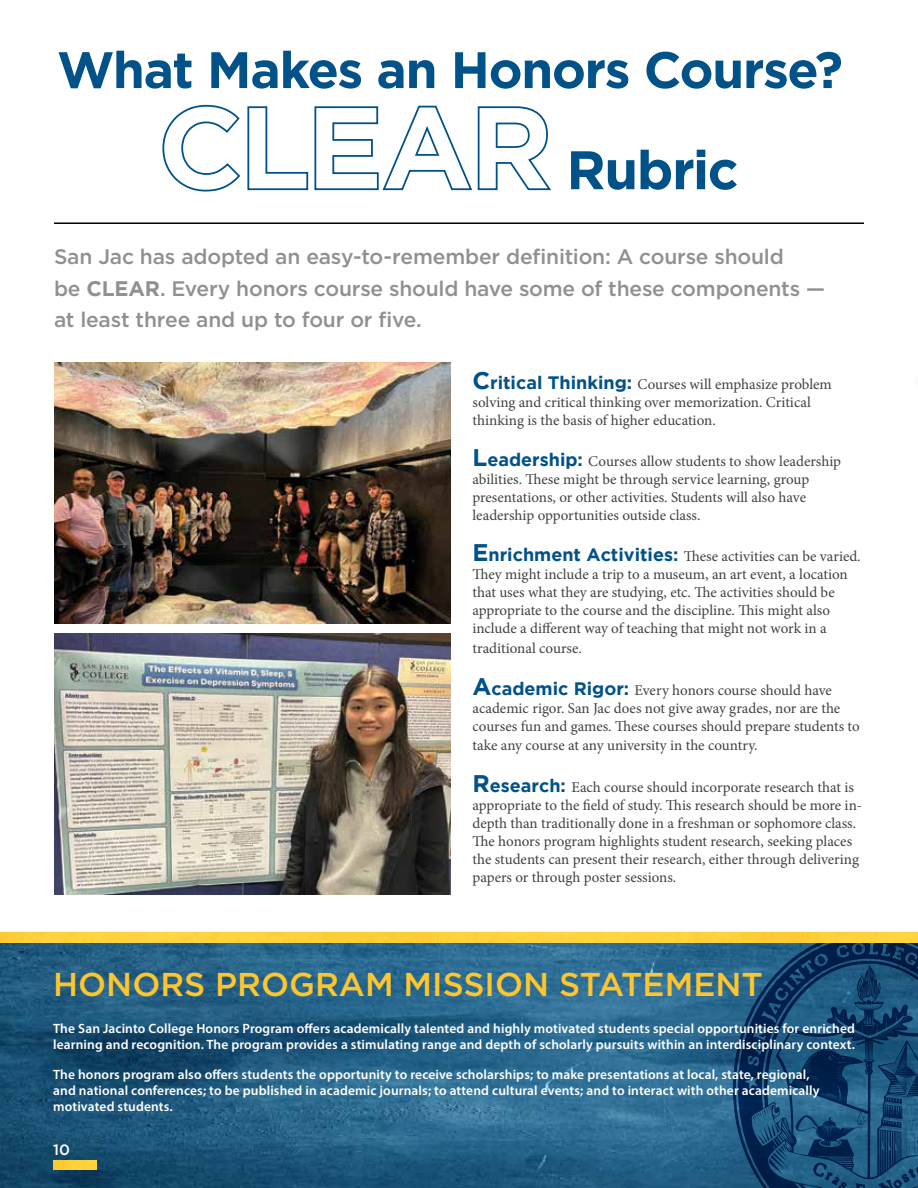
<style>
.page{position:relative;width:918px;height:1188px;background:#fff}
.page>*{position:absolute;margin:0;border:0;box-sizing:border-box;transform-origin:0 0}
.t1{font:700 54.15px "Gotham";letter-spacing:-.025em;color:#005289}
.t2{font:700 51.15px "Gotham";letter-spacing:-.025em;color:#005289}
.t3{font:500 33px "Gotham";color:#ffc52f}
.t4{font:500 21px/31.5px "Gotham";letter-spacing:-.01em;color:#8e9092}
.t5{font:15px/18px "Minion Pro";color:#414042}
.t6{font:500 15px "Gotham";color:#fff}
.t7{font:600 13.5px/16.2px "Myriad Pro";letter-spacing:.01em;color:#fff}
.s1{font-size:117.15px}
.s2{font-weight:700}
.s3{font-family:"Gotham";font-weight:700;font-size:24px;color:#005289}
.s4{font-family:"Gotham";font-weight:700;font-size:18px;color:#005289}
</style>
<div class="page">
<img style="left:0;top:943px;width:722px;height:245px">
<svg style="left:722px;top:943px;width:11px;height:245px;background:#28668d"></svg>
<svg style="left:733px;top:943px;width:11px;height:245px;background:#1b527a"></svg>
<svg style="left:744px;top:943px;width:174px;height:245px;background:#154870"></svg>
<img style="left:53px;top:1160px;width:43px;height:10px">
<img style="left:0;top:933px;width:918px;height:10px">
<hr style="left:54px;top:222px;width:810px;height:2px;background:#000">
<img style="left:54px;top:362px;width:396px;height:261px">
<img style="left:54px;top:634px;width:396px;height:261px">
<h2 class="t2" style="left:57px;top:40px;width:787px">What Makes an Honors Course?</h2>
<h1 class="t1" style="left:157px;top:139px;width:583px"><span class="s1">CLEAR</span> Rubric</h1>
<h3 class="t4" style="left:54px;top:241px;width:772px">San Jac has adopted an easy-to-remember definition: A course should<br>be <span class="s2">CLEAR</span>. Every honors course should have some of these components — at least three and up to four or five.</h3>
<p class="t5" style="left:472px;top:375px;width:361px"><span class="s3">C</span><span class="s4">ritical Thinking:</span> Courses will emphasize problem solving and critical thinking over memorization. Critical thinking is the basis of higher education.</p>
<p class="t5" style="left:472px;top:452px;width:370px"><span class="s3">L</span><span class="s4">eadership:</span> Courses allow students to show leadership abilities. These might be through service learning, group presentations, or other activities. Students will also have leadership opportunities outside class.</p>
<p class="t5" style="left:472px;top:548px;width:390px"><span class="s3">E</span><span class="s4">nrichment Activities:</span> These activities can be varied.<br>They might include a trip to a museum, an art event, a location that uses what they are studying, etc. The activities should be appropriate to the course and the discipline. This might also include a different way of teaching that might not work in a</p>
<p class="t5" style="left:472px;top:640px;width:111px">traditional course.</p>
<p class="t5" style="left:472px;top:681px;width:389px"><span class="s3">A</span><span class="s4">cademic Rigor:</span> Every honors course should have academic rigor. San Jac does not give away grades, nor are the courses fun and games. These courses should prepare students to</p>
<p class="t5" style="left:473px;top:737px;width:287px">take any course at any university in the country.</p>
<p class="t5" style="left:472px;top:778px;width:391px"><span class="s3">R</span><span class="s4">esearch:</span> Each course should incorporate research that is appropriate to the field of study. This research should be more in&shy;depth than traditionally done in a freshman or sophomore class.<br>The honors program highlights student research, seeking places the students can present their research, either through delivering papers or through poster sessions.</p>
<h3 class="t3" style="left:53px;top:963px;width:711px">HONORS PROGRAM MISSION STATEMENT</h3>
<p class="t7" style="left:53px;top:1020px;width:803px">The San Jacinto College Honors Program offers academically talented and highly motivated students special opportunities for enriched learning and recognition. The program provides a stimulating range and depth of scholarly pursuits within an interdisciplinary context.</p>
<p class="t7" style="left:53px;top:1066px;width:768px">The honors program also offers students the opportunity to receive scholarships; to make presentations at local, state, regional, and national conferences; to be published in academic journals; to attend cultural events; and to interact with other academically motivated students.</p>
<p class="t6" style="left:53px;top:1139px;width:18px">10</p>
</div>
